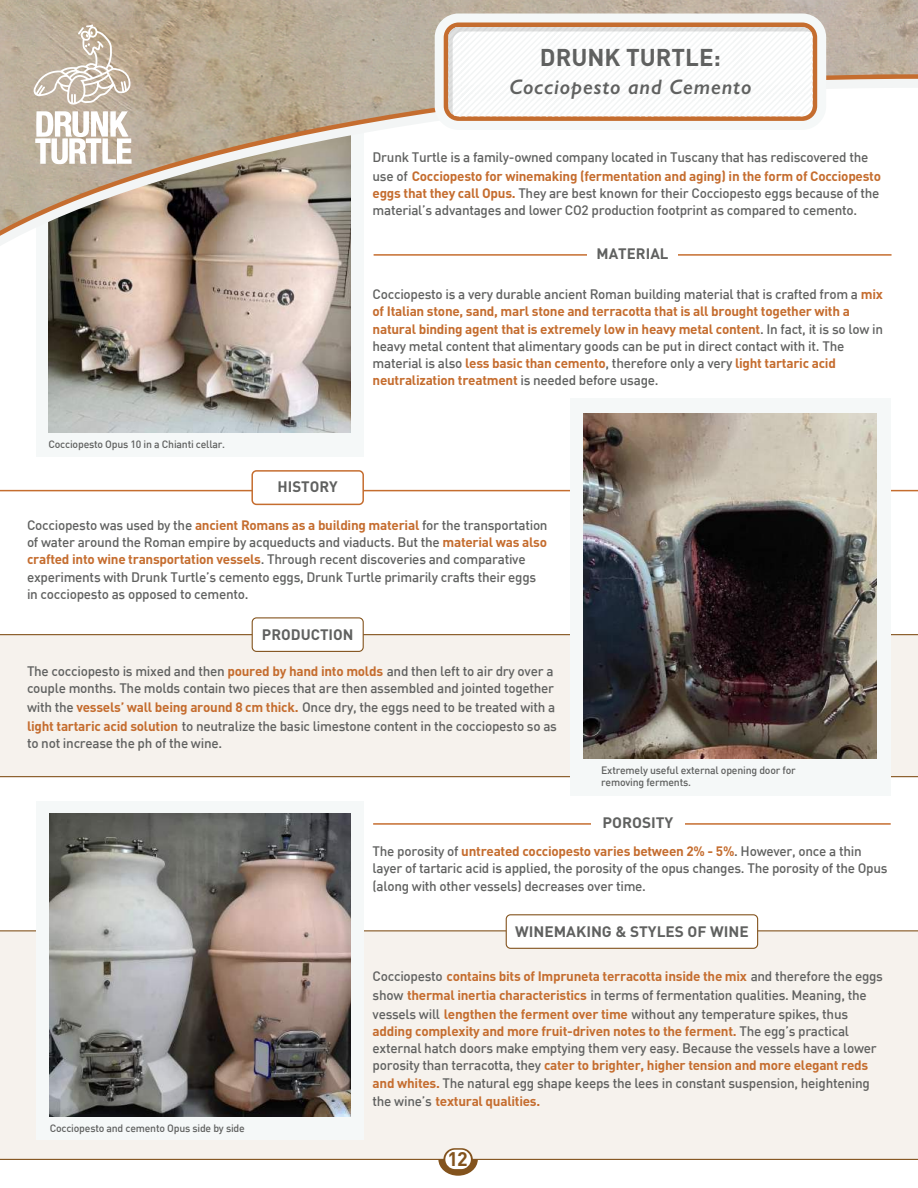
<style>
.page{position:relative;width:918px;height:1188px;background:#fff}
.page>*{position:absolute;margin:0;border:0;box-sizing:border-box;transform-origin:0 0}
.t1{font:700 24px "DIN";color:#606160}
.t2{font:italic 600 21px "Gill Sans";letter-spacing:.04em;color:#606160}
.t3{font:700 19.5px "DIN";color:#83531d}
.t4{font:700 15px "DIN";color:#606160}
.t5{font:500 13.5px/17.2px "DIN";letter-spacing:-.02em;color:#606160}
.t6{font:700 13.5px "DIN";letter-spacing:-.02em;color:#c56d2f}
.t7{font:500 10.5px/12px "DIN";letter-spacing:-.02em;color:#606160}
.s1{font-weight:700;color:#c56d2f}
.s2{font-weight:500;color:#606160}
</style>
<div class="page">
<div style="left:0;top:930px;width:918px;height:230px;background:#f6f2ed"></div>
<div style="left:36px;top:50px;width:327px;height:407px;background:#f5f8f8"></div>
<img style="left:49px;top:296px;width:302px;height:137px">
<div style="left:37px;top:801px;width:327px;height:339px;background:#f5f8f8"></div>
<svg style="left:0;top:490px;width:918px;height:144px"></svg>
<div style="left:0;top:634px;width:918px;height:143px;background:#f6f2ed"></div>
<div style="left:252px;top:471px;width:111px;height:33px;background:#fff;border-radius:4px"></div>
<div style="left:251px;top:470px;width:113px;height:35px;border:2px solid #c56d2f;border-radius:4px"></div>
<div style="left:252px;top:618px;width:111px;height:33px;background:#fff;border-radius:4px"></div>
<div style="left:252px;top:617px;width:112px;height:35px;border:1px solid #83531d;border-radius:4px"></div>
<div style="left:570px;top:398px;width:320px;height:398px;background:#f5f8f8"></div>
<svg style="left:48px;top:263px;width:303px;height:33px;background:#b5a193"></svg>
<svg style="left:0;top:231px;width:374px;height:32px"></svg>
<img style="left:584px;top:413px;width:293px;height:345px">
<img style="left:0;top:0;width:918px;height:231px">
<svg style="left:33px;top:24px;width:98px;height:81px;background:#c7baa9"></svg>
<svg style="left:35px;top:111px;width:97px;height:53px"></svg>
<div style="left:435px;top:14px;width:391px;height:116px;border:27px solid #f5f8f8;border-radius:11px"></div>
<div style="left:444px;top:23px;width:373px;height:98px;border:9px solid #c56d2f;border-radius:11px"></div>
<svg style="left:448px;top:27px;width:364px;height:88px"></svg>
<hr style="left:374px;top:254px;width:518px;height:2px;background:#c56d2f">
<div style="left:587px;top:245px;width:91px;height:23px;background:#fff"></div>
<hr style="left:373px;top:823px;width:518px;height:2px;background:#c56d2f">
<div style="left:591px;top:810px;width:93px;height:22px;background:#fff"></div>
<div style="left:506px;top:915px;width:252px;height:33px;background:#fff;border-radius:4px"></div>
<div style="left:506px;top:914px;width:252px;height:35px;border:1px solid #83531d;border-radius:4px"></div>
<img style="left:50px;top:814px;width:300px;height:302px">
<svg style="left:438px;top:1159px;width:40px;height:17px"></svg>
<svg style="left:443px;top:1148px;width:30px;height:23px"></svg>
<div style="left:445px;top:1150px;width:26px;height:19px;background:#fff;border-radius:10px"></div>
<h1 class="t1" style="left:540px;top:41px;width:183px">DRUNK TURTLE:</h1>
<h2 class="t2" style="left:509px;top:74px;width:244px">Cocciopesto and Cemento</h2>
<p class="t5" style="left:373px;top:147px;width:510px;line-height:18.8px">Drunk Turtle is a family-owned company located in Tuscany that has rediscovered the use of <span class="s1">Cocciopesto for winemaking (fermentation and aging) in the form of Cocciopesto</span></p>
<p class="t5" style="left:373px;top:184px;width:508px"><span class="s1">eggs that they call Opus.</span> They are best known for their Cocciopesto eggs because of the material’s advantages and lower CO2 production footprint as compared to cemento.</p>
<p class="t4" style="left:597px;top:244px;width:73px">MATERIAL</p>
<p class="t7" style="left:49px;top:438px;width:178px">Cocciopesto Opus 10 in a Chianti cellar.</p>
<p class="t5" style="left:373px;top:285px;width:512px">Cocciopesto is a very durable ancient Roman building material that is crafted from a <span class="s1">mix of Italian stone, sand, marl stone and terracotta that is all brought together with a natural binding agent that is extremely low in heavy metal content</span>. In fact, it is so low in heavy metal content that alimentary goods can be put in direct contact with it. The material is also <span class="s1">less basic than cemento</span>, therefore only a very <span class="s1">light tartaric acid neutralization treatment</span> is needed before usage.</p>
<p class="t4" style="left:278px;top:477px;width:62px">HISTORY</p>
<p class="t5" style="left:27px;top:516px;width:522px">Cocciopesto was used by the <span class="s1">ancient Romans as a building material</span> for the transportation of water around the Roman empire by acqueducts and viaducts. But the <span class="s1">material was also crafted into wine transportation vessels</span>. Through recent discoveries and comparative experiments with Drunk Turtle’s cemento eggs, Drunk Turtle primarily crafts their eggs in cocciopesto as opposed to cemento.</p>
<p class="t4" style="left:262px;top:625px;width:93px">PRODUCTION</p>
<p class="t5" style="left:27px;top:662px;width:529px">The cocciopesto is mixed and then <span class="s1">poured by hand into molds</span> and then left to air dry over a couple months. The molds contain two pieces that are then assembled and jointed together</p>
<p class="t5" style="left:27px;top:697px;width:532px;line-height:18.8px">with the <span class="s1">vessels’ wall being around 8 cm thick.</span> Once dry, the eggs need to be treated with a <span class="s1">light tartaric acid solution</span> to neutralize the basic limestone content in the cocciopesto so as</p>
<p class="t5" style="left:27px;top:734px;width:197px">to not increase the ph of the wine.</p>
<p class="t7" style="left:601px;top:764px;width:196px">Extremely useful external opening door for removing ferments.</p>
<p class="t4" style="left:602px;top:813px;width:72px">POROSITY</p>
<p class="t5" style="left:373px;top:842px;width:516px">The porosity of <span class="s1">untreated cocciopesto varies between 2% - 5%</span>. However, once a thin layer of tartaric acid is applied, the porosity of the opus changes. The porosity of the Opus (along with other vessels) decreases over time.</p>
<p class="t4" style="left:515px;top:922px;width:235px">WINEMAKING &amp; STYLES OF WINE</p>
<p class="t7" style="left:50px;top:1122px;width:197px">Cocciopesto and cemento Opus side by side</p>
<p class="t5" style="left:373px;top:967px;width:512px;line-height:18.8px">Cocciopesto <span class="s1">contains bits of Impruneta terracotta inside the mix</span> and therefore the eggs show <span class="s1">thermal inertia characteristics</span> in terms of fermentation qualities. Meaning, the vessels will <span class="s1">lengthen the ferment over time</span> without any temperature spikes, thus</p>
<p class="t5" style="left:373px;top:1022px;width:506px"><span class="s1">adding complexity and more fruit-driven notes to the ferment.</span> The egg’s practical external hatch doors make emptying them very easy. Because the vessels have a lower porosity than terracotta, they <span class="s1">cater to brighter, higher tension and more elegant reds and whites.</span> The natural egg shape keeps the lees in constant suspension, heightening</p>
<p class="t6" style="left:373px;top:1092px;width:169px"><span class="s2">the wine’s</span> textural qualities.</p>
<h3 class="t3" style="left:448px;top:1146px;width:22px">12</h3>
</div>
